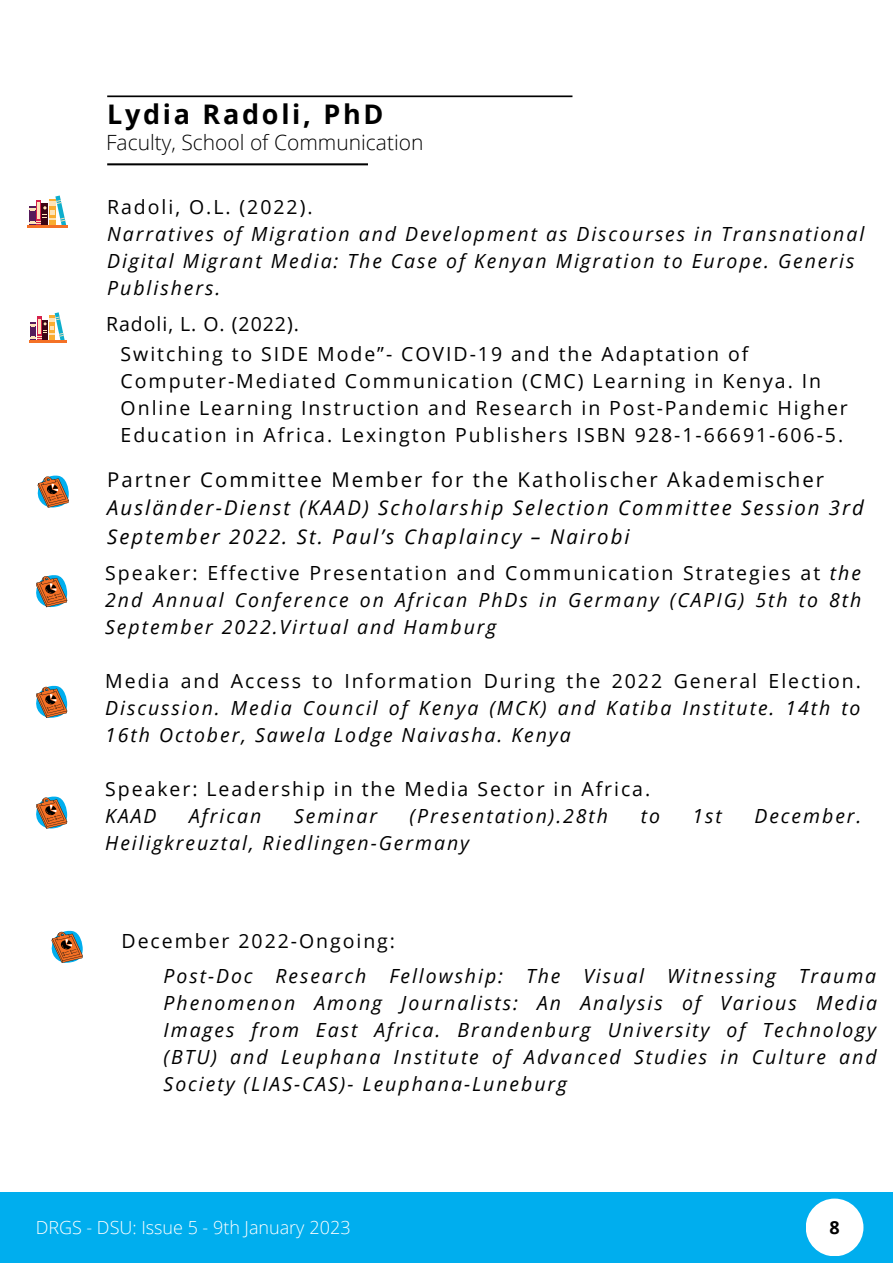
<style>
.page{position:relative;width:893px;height:1264px;background:#fff}
.page>*{position:absolute;margin:0;border:0;box-sizing:border-box;transform-origin:0 0}
.t1{font:700 27px "Open Sans";letter-spacing:.1em;color:#000}
.t2{font:300 21px "Open Sans";color:#000}
.t3{font:italic 20.4px/28.3px "Open Sans";letter-spacing:.1em;color:#000}
.t4{font:20.4px "Open Sans";letter-spacing:.1em;color:#000}
.t5{font:italic 19.5px/27px "Open Sans";letter-spacing:.1em;color:#000}
.t6{font:19.5px/27px "Open Sans";letter-spacing:.1em;color:#000}
.t7{font:19.5px "Open Sans";letter-spacing:.05em;color:#000}
.t8{font:300 18px "Open Sans";color:#fff}
.t9{font:700 18px "Open Sans";color:#000}
.s1{font-style:normal}
</style>
<div class="page">
<div style="left:0;top:1192px;width:892px;height:70px;background:#00aeee"></div>
<div style="left:805px;top:1198px;width:58px;height:58px;background:#fff;border-radius:50%"></div>
<svg style="left:107px;top:95px;width:465px;height:2px"></svg>
<svg style="left:107px;top:163px;width:261px;height:2px"></svg>
<svg style="left:29px;top:195px;width:37px;height:31px"></svg>
<hr style="left:28px;top:226px;width:40px;height:2px;background:#f47126">
<svg style="left:30px;top:312px;width:35px;height:28px"></svg>
<hr style="left:29px;top:340px;width:37px;height:3px;background:#f47126">
<svg style="left:37px;top:475px;width:32px;height:33px"></svg>
<svg style="left:36px;top:575px;width:31px;height:32px"></svg>
<svg style="left:36px;top:685px;width:31px;height:33px"></svg>
<svg style="left:36px;top:796px;width:31px;height:33px"></svg>
<svg style="left:51px;top:930px;width:32px;height:33px"></svg>
<h1 class="t1" style="left:107px;top:95px;width:278px">Lydia Radoli, PhD</h1>
<p class="t2" style="left:106px;top:128px;width:319px">Faculty, School of Communication</p>
<p class="t6" style="left:107px;top:193px;width:207px">Radoli, O.L. (2022).</p>
<p class="t5" style="left:107px;top:220px;width:758px">Narratives of Migration and Development as Discourses in Transnational<br>Digital Migrant Media: The Case of Kenyan Migration to Europe. Generis<br>Publishers.</p>
<p class="t7" style="left:106px;top:310px;width:194px">Radoli, L. O. (2022).</p>
<p class="t6" style="left:121px;top:339px;width:728px">Switching to SIDE Mode”- COVID-19 and the Adaptation of Computer-Mediated Communication (CMC) Learning in Kenya. In Online Learning Instruction and Research in Post-Pandemic Higher Education in Africa. Lexington Publishers ISBN 928-1-66691-606-5.</p>
<p class="t4" style="left:107px;top:465px;width:718px">Partner Committee Member for the Katholischer Akademischer</p>
<p class="t3" style="left:107px;top:493px;width:758px">Ausländer-Dienst (KAAD) Scholarship Selection Committee Session 3rd<br>September 2022. St. Paul’s Chaplaincy – Nairobi</p>
<p class="t5" style="left:105px;top:559px;width:757px;text-align:justify"><span class="s1">Speaker: Effective Presentation and Communication Strategies at</span> the 2nd Annual Conference on African PhDs in Germany (CAPIG) 5th to 8th September 2022.Virtual and Hamburg</p>
<p class="t6" style="left:105px;top:666px;width:757px">Media and Access to Information During the 2022 General Election.</p>
<p class="t5" style="left:105px;top:693px;width:756px">Discussion. Media Council of Kenya (MCK) and Katiba Institute. 14th to<br>16th October, Sawela Lodge Naivasha. Kenya</p>
<p class="t6" style="left:105px;top:774px;width:546px">Speaker: Leadership in the Media Sector in Africa.</p>
<p class="t5" style="left:105px;top:801px;width:53px">KAAD</p>
<p class="t5" style="left:189px;top:801px;width:74px">African</p>
<p class="t5" style="left:294px;top:801px;width:84px">Seminar</p>
<p class="t5" style="left:409px;top:801px;width:200px">(Presentation).28th</p>
<p class="t5" style="left:640px;top:801px;width:21px">to</p>
<p class="t5" style="left:692px;top:801px;width:31px">1st</p>
<p class="t5" style="left:754px;top:801px;width:108px">December.</p>
<p class="t5" style="left:105px;top:828px;width:365px">Heiligkreuztal, Riedlingen-Germany</p>
<p class="t6" style="left:122px;top:926px;width:275px">December 2022-Ongoing:</p>
<p class="t5" style="left:164px;top:962px;width:714px;text-align:justify">Post-Doc Research Fellowship: The Visual Witnessing Trauma Phenomenon Among Journalists: An Analysis of Various Media Images from East Africa. Brandenburg University of Technology (BTU) and Leuphana Institute of Advanced Studies in Culture and Society (LIAS-CAS)- Leuphana-Luneburg</p>
<p class="t8" style="left:36px;top:1214px;width:316px">DRGS - DSU: Issue 5 - 9th January 2023</p>
<p class="t9" style="left:829px;top:1214px;width:12px">8</p>
</div>
